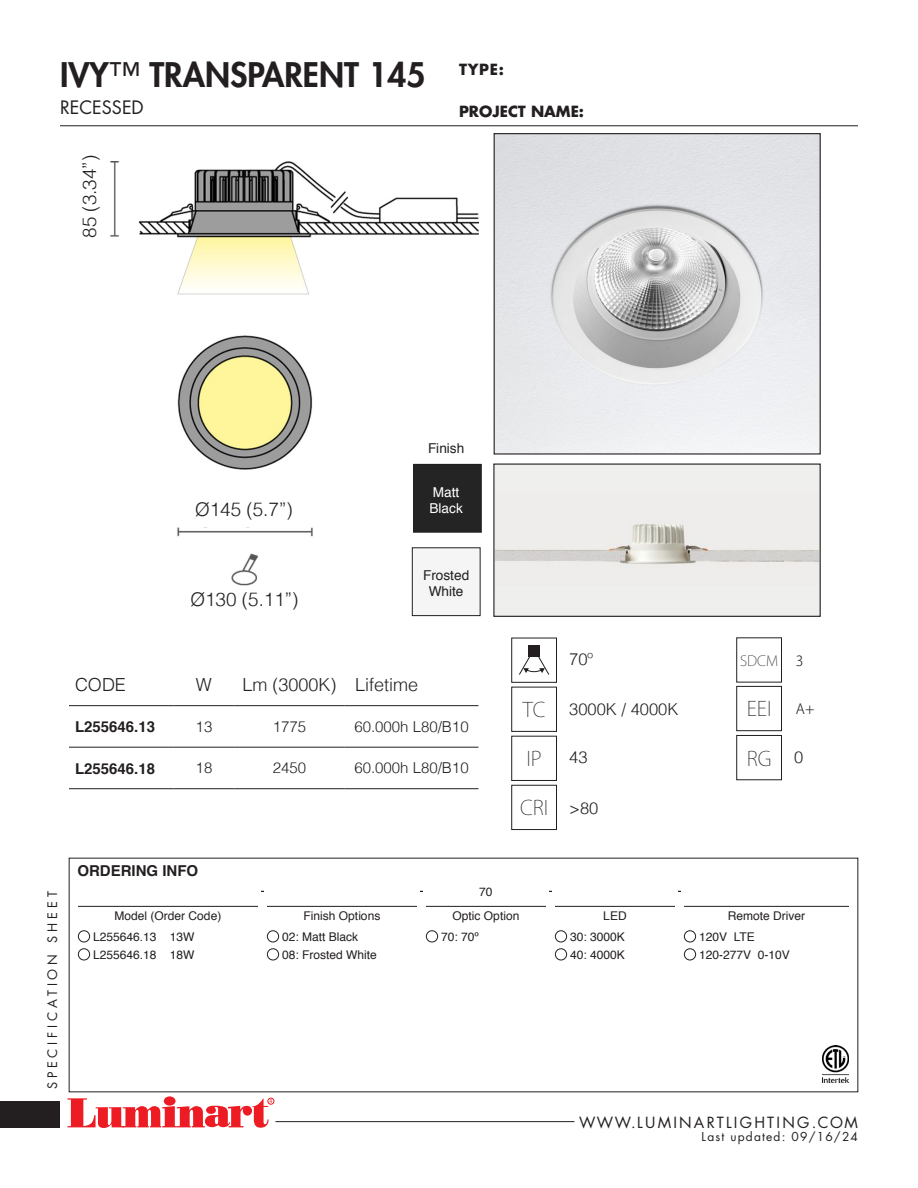
<style>
.page{position:relative;width:918px;height:1188px;background:#fff}
.page>*{position:absolute;margin:0;border:0;box-sizing:border-box;transform-origin:0 0}
.t1{font:200 69.9px "Koz Go Pro";letter-spacing:-.05em;color:#231f20}
.t2{font:800 33px "Futura Std";color:#231f20}
.t3{font:200 19.95px "Koz Go Pro";color:#231f20}
.t4{font:300 18.9px "Helvetica";color:#231f20}
.t5{font:300 18px "Helvetica";color:#231f20}
.t6{font:18px "Futura Std";color:#231f20}
.t7{font:300 16.5px "Helvetica";color:#231f20}
.t8{font:300 15px "Helvetica";color:#231f20}
.t9{font:700 15px "Helvetica";color:#231f20}
.t10{font:15px "Futura Std";letter-spacing:.15em;color:#231f20}
.t11{font:700 15px "Futura Std";color:#231f20}
.t12{font:300 13.95px "Koz Go Pro";color:#231f20}
.t13{font:200 13.95px "Koz Go Pro";color:#231f20}
.t14{font:13.65px "Helvetica";color:#231f20}
.t15{font:13.65px "Helvetica";color:#fff}
.t16{font:12.75px "Futura Std";letter-spacing:.3em;color:#231f20}
.t17{font:12px "Helvetica";color:#231f20}
.t18{font:12px "Futura Std";letter-spacing:.1em;color:#231f20}
.s1{font-weight:500}
.s2{font-weight:300;font-size:13.95px}
</style>
<div class="page">
<div style="left:0;top:1101px;width:60px;height:27px;background:#231f20"></div>
<svg style="left:164px;top:1096px;width:12px;height:10px"></svg>
<svg style="left:67px;top:1098px;width:207px;height:30px"></svg>
<hr style="left:60px;top:125px;width:798px;height:1px;background:#231f20">
<hr style="left:275px;top:1121px;width:299px;height:1px;background:#231f20">
<div style="left:494px;top:464px;width:326px;height:152px;background:#eff0ed"></div>
<div style="left:493px;top:464px;width:328px;height:153px;border:1px solid #231f20"></div>
<img style="left:495px;top:524px;width:324px;height:40px">
<img style="left:110px;top:161px;width:368px;height:448px">
<div style="left:528px;top:646px;width:12px;height:11px;background:#231f20"></div>
<svg style="left:519px;top:657px;width:31px;height:18px"></svg>
<div style="left:511px;top:638px;width:46px;height:45px;border:1px solid #231f20"></div>
<div style="left:511px;top:736px;width:46px;height:45px;border:1px solid #231f20"></div>
<div style="left:511px;top:785px;width:46px;height:45px;border:1px solid #231f20"></div>
<div style="left:511px;top:687px;width:46px;height:45px;border:1px solid #231f20"></div>
<div style="left:736px;top:686px;width:46px;height:45px;border:1px solid #231f20"></div>
<div style="left:736px;top:735px;width:46px;height:45px;border:1px solid #231f20"></div>
<div style="left:736px;top:638px;width:46px;height:44px;border:1px solid #231f20"></div>
<img style="left:496px;top:135px;width:323px;height:318px">
<div style="left:494px;top:133px;width:327px;height:322px;border:1px solid #231f20"></div>
<div style="left:414px;top:464px;width:67px;height:68px;background:#242424"></div>
<div style="left:413px;top:464px;width:69px;height:69px;border:1px solid #231f20"></div>
<div style="left:412px;top:548px;width:68px;height:68px;background:#f5f5f5"></div>
<div style="left:412px;top:547px;width:68px;height:69px;border:1px solid #231f20"></div>
<hr style="left:78px;top:906px;width:180px;height:1px;background:#231f20">
<hr style="left:555px;top:906px;width:120px;height:1px;background:#231f20">
<hr style="left:426px;top:906px;width:120px;height:1px;background:#231f20">
<hr style="left:267px;top:906px;width:150px;height:1px;background:#231f20">
<div style="left:78px;top:930px;width:12px;height:12px;border:1px solid #231f20;border-radius:50%"></div>
<div style="left:78px;top:948px;width:12px;height:12px;border:1px solid #231f20;border-radius:50%"></div>
<div style="left:426px;top:930px;width:12px;height:12px;border:1px solid #231f20;border-radius:50%"></div>
<div style="left:267px;top:930px;width:12px;height:12px;border:1px solid #231f20;border-radius:50%"></div>
<div style="left:555px;top:930px;width:12px;height:12px;border:1px solid #231f20;border-radius:50%"></div>
<div style="left:267px;top:948px;width:12px;height:12px;border:1px solid #231f20;border-radius:50%"></div>
<div style="left:555px;top:948px;width:12px;height:12px;border:1px solid #231f20;border-radius:50%"></div>
<img style="left:822px;top:1046px;width:27px;height:37px">
<hr style="left:684px;top:906px;width:165px;height:1px;background:#231f20">
<div style="left:684px;top:930px;width:12px;height:12px;border:1px solid #231f20;border-radius:50%"></div>
<div style="left:684px;top:948px;width:12px;height:12px;border:1px solid #231f20;border-radius:50%"></div>
<div style="left:195px;top:503px;width:108px;height:23px;background:#fff"></div>
<div style="left:190px;top:592px;width:109px;height:24px;background:#fff"></div>
<div style="left:88px;top:184px;width:24px;height:34px;background:#fff"></div>
<hr style="left:69px;top:705px;width:104px;height:1px;background:#231f20">
<hr style="left:173px;top:705px;width:62px;height:1px;background:#231f20">
<hr style="left:235px;top:705px;width:109px;height:1px;background:#231f20">
<hr style="left:344px;top:705px;width:134px;height:1px;background:#231f20">
<hr style="left:69px;top:747px;width:104px;height:1px;background:#231f20">
<hr style="left:173px;top:747px;width:62px;height:1px;background:#231f20">
<hr style="left:235px;top:747px;width:109px;height:1px;background:#231f20">
<hr style="left:344px;top:747px;width:134px;height:1px;background:#231f20">
<hr style="left:69px;top:788px;width:104px;height:1px;background:#231f20">
<hr style="left:173px;top:788px;width:62px;height:1px;background:#231f20">
<hr style="left:235px;top:788px;width:109px;height:1px;background:#231f20">
<hr style="left:344px;top:788px;width:134px;height:1px;background:#231f20">
<p class="t2" style="left:60px;top:54px;width:367px">IVY<span class="s1">™</span> TRANSPARENT 145</p>
<p class="t6" style="left:60px;top:96px;width:85px">RECESSED</p>
<p class="t4" style="left:74px;top:238px;width:84px;rotate:-90deg">85 (3.34”)</p>
<p class="t11" style="left:459px;top:59px;width:47px">TYPE:</p>
<p class="t11" style="left:459px;top:101px;width:127px">PROJECT NAME:</p>
<p class="t4" style="left:195px;top:495px;width:99px">Ø145 (5.7”)</p>
<p class="t14" style="left:428px;top:437px;width:38px">Finish</p>
<p class="t15" style="left:433px;top:481px;width:28px">Matt</p>
<p class="t15" style="left:430px;top:498px;width:35px">Black</p>
<p class="t4" style="left:190px;top:584px;width:110px">Ø130 (5.11”)</p>
<p class="t14" style="left:423px;top:564px;width:48px">Frosted</p>
<p class="t14" style="left:429px;top:581px;width:36px">White</p>
<p class="t5" style="left:75px;top:671px;width:52px">CODE</p>
<p class="t5" style="left:196px;top:671px;width:18px">W</p>
<p class="t5" style="left:242px;top:671px;width:96px">Lm (3000K)</p>
<p class="t5" style="left:355px;top:671px;width:65px">Lifetime</p>
<p class="t9" style="left:75px;top:715px;width:82px">L255646.13</p>
<p class="t8" style="left:196px;top:714px;width:18px">13</p>
<p class="t8" style="left:273px;top:714px;width:35px">1775</p>
<p class="t8" style="left:354px;top:714px;width:116px">60.000h L80/B10</p>
<p class="t9" style="left:75px;top:756px;width:82px">L255646.18</p>
<p class="t8" style="left:196px;top:756px;width:18px">18</p>
<p class="t8" style="left:273px;top:756px;width:35px">2450</p>
<p class="t8" style="left:354px;top:756px;width:116px">60.000h L80/B10</p>
<p class="t7" style="left:569px;top:646px;width:25px">70º</p>
<p class="t7" style="left:569px;top:696px;width:111px">3000K / 4000K</p>
<p class="t7" style="left:569px;top:744px;width:20px">43</p>
<p class="t7" style="left:794px;top:744px;width:11px">0</p>
<p class="t7" style="left:569px;top:795px;width:31px">&gt;80</p>
<p class="t13" style="left:740px;top:651px;width:39px">SDCM</p>
<p class="t12" style="left:796px;top:651px;width:9px">3</p>
<p class="t3" style="left:523px;top:697px;width:24px">TC</p>
<p class="t12" style="left:571px;top:701px;width:141px">2700K / 3000K / 4000K</p>
<p class="t3" style="left:747px;top:696px;width:26px">EEI</p>
<p class="t3" style="left:747px;top:745px;width:58px">RG <span class="s2">1</span></p>
<p class="t12" style="left:796px;top:700px;width:20px">A+</p>
<p class="t3" style="left:527px;top:746px;width:17px">IP</p>
<p class="t3" style="left:520px;top:795px;width:30px">CRI</p>
<p class="t12" style="left:571px;top:750px;width:17px">40</p>
<p class="t12" style="left:571px;top:799px;width:17px">93</p>
<p class="t16" style="left:44px;top:1089px;width:199px;rotate:-90deg">SPECIFICATION SHEET</p>
<p class="t9" style="left:77px;top:858px;width:122px">ORDERING INFO</p>
<p class="t17" style="left:115px;top:906px;width:108px">Model (Order Code)</p>
<p class="t17" style="left:304px;top:906px;width:78px">Finish Options</p>
<p class="t17" style="left:453px;top:906px;width:68px">Optic Option</p>
<p class="t17" style="left:603px;top:906px;width:25px">LED</p>
<p class="t17" style="left:93px;top:927px;width:103px">L255646.13 13W</p>
<p class="t17" style="left:93px;top:945px;width:103px">L255646.18 18W</p>
<p class="t17" style="left:479px;top:882px;width:15px">70</p>
<p class="t17" style="left:441px;top:927px;width:39px">70: 70º</p>
<p class="t17" style="left:282px;top:927px;width:78px">02: Matt Black</p>
<p class="t17" style="left:570px;top:927px;width:56px">30: 3000K</p>
<p class="t17" style="left:282px;top:945px;width:96px">08: Frosted White</p>
<p class="t17" style="left:570px;top:945px;width:56px">40: 4000K</p>
<p class="t3" style="left:748px;top:892px;width:23px">08</p>
<p class="t3" style="left:748px;top:941px;width:23px">13</p>
<p class="t17" style="left:728px;top:906px;width:79px">Remote Driver</p>
<p class="t17" style="left:699px;top:927px;width:57px">120V LTE</p>
<p class="t17" style="left:699px;top:945px;width:92px">120-277V 0-10V</p>
<p class="t10" style="left:579px;top:1113px;width:280px">WWW.LUMINARTLIGHTING.COM</p>
<p class="t1" style="left:750px;top:1107px;width:175px">SHINY</p>
<p class="t18" style="left:702px;top:1129px;width:158px">Last updated: 09/16/24</p>
</div>
